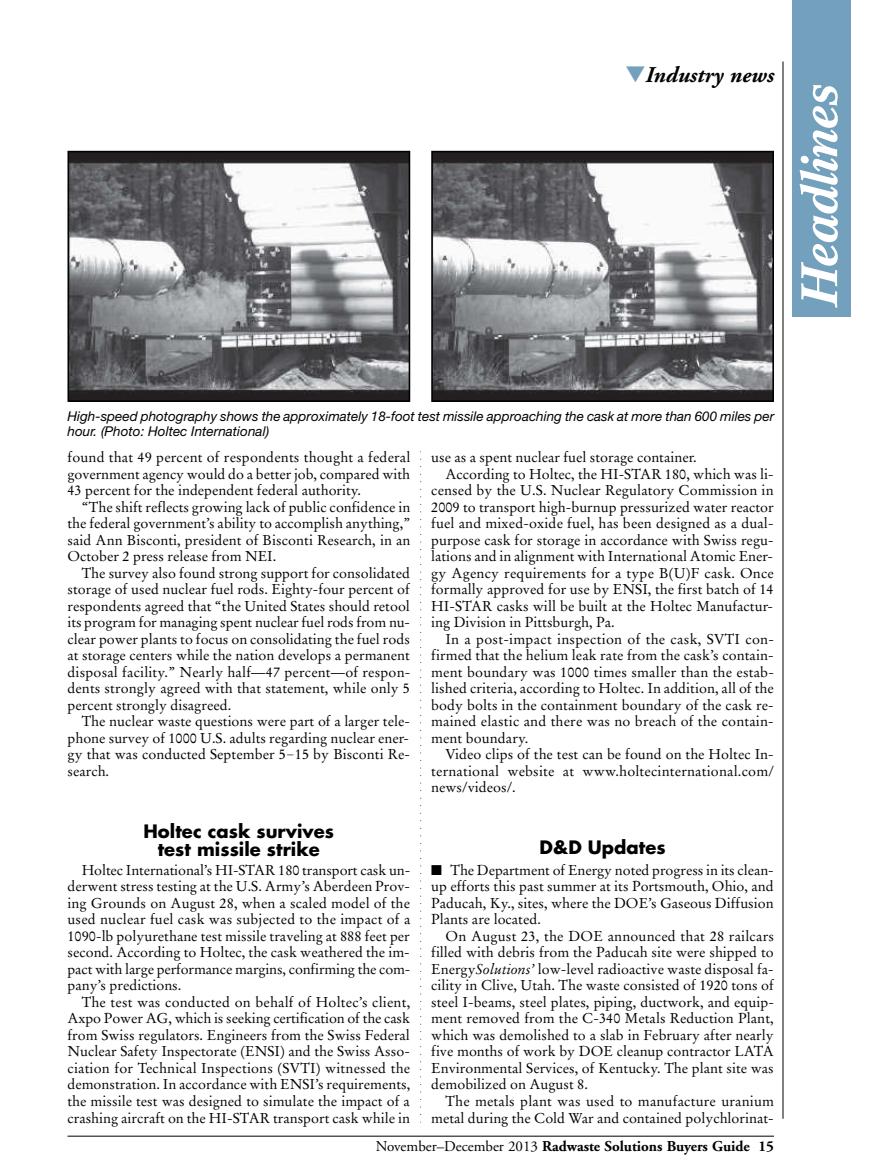
<style>
.page{position:relative;width:891px;height:1175px;background:#fff}
.page>*{position:absolute;margin:0;border:0;box-sizing:border-box;transform-origin:0 0}
.t1{font:italic 700 51px "Cremona";color:#fff}
.t2{font:italic 700 22.5px "Adobe Garamond";color:#000}
.t3{font:700 18px/18px "Futura";letter-spacing:.005em;color:#000;text-align:center}
.t4{font:700 15px "Adobe Garamond";color:#000}
.t5{font:14.25px/16.5px "Stempel Garamond";color:#000;text-align:justify}
.t6{font:14.25px "Stempel Garamond";letter-spacing:.02em;color:#000}
.t7{font:italic 13.5px/15px "Helvetica Neue";color:#000}
.s1{color:#72a0bd}
.s2{font-family:"Courier New"}
.s3{font-style:italic}
.s4{font-weight:400}
</style>
<div class="page">
<hr style="left:68px;top:1135px;width:706px;height:1px;background:#000">
<hr style="left:783px;top:62px;width:1px;height:1056px;background:#000">
<svg style="left:420px;top:451px;width:1px;height:671px"></svg>
<img style="left:71px;top:154px;width:336px;height:245px">
<div style="left:68px;top:151px;width:342px;height:251px;border:2px solid #000"></div>
<img style="left:434px;top:154px;width:337px;height:245px">
<div style="left:431px;top:151px;width:343px;height:251px;border:2px solid #000"></div>
<div style="left:792px;top:0;width:58px;height:317px;background:#72a0bd"></div>
<h2 class="t2" style="left:626px;top:66px;width:150px"><span class="s1">▼</span>Industry news</h2>
<h1 class="t1" style="left:800px;top:308px;width:224px;rotate:-90deg">Headlines</h1>
<p class="t7" style="left:68px;top:409px;width:708px">High-speed photography shows the approximately 18-foot test missile approaching the cask at more than 600 miles per hour. (Photo: Holtec International)</p>
<p class="t5" style="left:68px;top:450px;width:344px">found that 49 percent of respondents thought a federal government agency would do a better job, compared with 43 percent for the independent federal authority.</p>
<p class="t5" style="left:68px;top:500px;width:344px;text-indent:14px">“The shift reflects growing lack of public confidence in the federal government’s ability to accomplish anything,” said Ann Bisconti, president of Bisconti Research, in an October 2 press release from NEI.</p>
<p class="t5" style="left:68px;top:566px;width:344px;text-indent:14px">The survey also found strong support for consolidated storage of used nuclear fuel rods. Eighty-four percent of respondents agreed that “the United States should retool its program for managing spent nuclear fuel rods from nu&shy;clear power plants to focus on consolidating the fuel rods at storage centers while the nation develops a permanent disposal facility.” Nearly half—47 percent—of respon&shy;dents strongly agreed with that statement, while only 5 percent strongly disagreed.</p>
<p class="t5" style="left:67px;top:714px;width:344px;text-indent:14px">The nuclear waste questions were part of a larger tele&shy;phone survey of 1000 U.S. adults regarding nuclear ener&shy;gy that was conducted September 5<span class="s2">–</span>15 by Bisconti Re&shy;search.</p>
<p class="t3" style="left:144px;top:823px;width:192px">Holtec cask survives test missile strike</p>
<p class="t5" style="left:67px;top:863px;width:345px;text-indent:14px">Holtec International’s HI-STAR 180 transport cask un&shy;derwent stress testing at the U.S. Army’s Aberdeen Prov&shy;ing Grounds on August 28, when a scaled model of the used nuclear fuel cask was subjected to the impact of a 1090-lb polyurethane test missile traveling at 888 feet per second. According to Holtec, the cask weathered the im&shy;pact with large performance margins, confirming the com&shy;pany’s predictions.</p>
<p class="t5" style="left:67px;top:995px;width:344px;text-indent:14px">The test was conducted on behalf of Holtec’s client, Axpo Power AG, which is seeking certification of the cask from Swiss regulators. Engineers from the Swiss Federal Nuclear Safety Inspectorate (ENSI) and the Swiss Asso&shy;ciation for Technical Inspections (SVTI) witnessed the demonstration. In accordance with ENSI’s requirements, the missile test was designed to simulate the impact of a crashing aircraft on the HI-STAR transport cask while in</p>
<p class="t5" style="left:431px;top:450px;width:267px">use as a spent nuclear fuel storage container.</p>
<p class="t5" style="left:445px;top:467px;width:330px">According to Holtec, the HI-STAR 180, which was li-</p>
<p class="t5" style="left:431px;top:483px;width:344px">censed by the U.S. Nuclear Regulatory Commission in</p>
<p class="t5" style="left:431px;top:500px;width:344px">2009 to transport high-burnup pressurized water reactor</p>
<p class="t5" style="left:431px;top:516px;width:344px">fuel and mixed-oxide fuel, has been designed as a dual-</p>
<p class="t5" style="left:431px;top:533px;width:344px">purpose cask for storage in accordance with Swiss regu-</p>
<p class="t5" style="left:431px;top:549px;width:343px">lations and in alignment with International Atomic Ener-</p>
<p class="t5" style="left:431px;top:566px;width:344px">gy Agency requirements for a type B(U)F cask. Once</p>
<p class="t5" style="left:431px;top:582px;width:344px">formally approved for use by ENSI, the first batch of 14</p>
<p class="t5" style="left:431px;top:599px;width:343px">HI-STAR casks will be built at the Holtec Manufactur-</p>
<p class="t5" style="left:431px;top:615px;width:185px">ing Division in Pittsburgh, Pa.</p>
<p class="t6" style="left:445px;top:632px;width:330px">In a post-impact inspection of the cask, SVTI con-</p>
<p class="t5" style="left:431px;top:648px;width:344px">firmed that the helium leak rate from the cask’s contain-</p>
<p class="t5" style="left:431px;top:665px;width:344px">ment boundary was 1000 times smaller than the estab-</p>
<p class="t5" style="left:431px;top:681px;width:344px">lished criteria, according to Holtec. In addition, all of the</p>
<p class="t5" style="left:431px;top:698px;width:344px">body bolts in the containment boundary of the cask re-</p>
<p class="t5" style="left:431px;top:714px;width:344px">mained elastic and there was no breach of the contain-</p>
<p class="t5" style="left:431px;top:731px;width:99px">ment boundary.</p>
<p class="t5" style="left:445px;top:747px;width:330px">Video clips of the test can be found on the Holtec In-</p>
<p class="t5" style="left:431px;top:764px;width:344px">ternational website at www. holtecinternational. com/</p>
<p class="t5" style="left:431px;top:780px;width:86px">news/ videos/.</p>
<p class="t3" style="left:539px;top:840px;width:128px">D&amp;D Updates</p>
<p class="t5" style="left:431px;top:863px;width:344px">■ The Department of Energy noted progress in its clean&shy;up efforts this past summer at its Portsmouth, Ohio, and Paducah, Ky., sites, where the DOE’s Gaseous Diffusion Plants are located.</p>
<p class="t5" style="left:431px;top:929px;width:344px;text-indent:14px">On August 23, the DOE announced that 28 railcars filled with debris from the Paducah site were shipped to Energy<span class="s3">Solutions’</span> low-level radioactive waste disposal fa&shy;cility in Clive, Utah. The waste consisted of 1920 tons of steel I-beams, steel plates, piping, ductwork, and equip&shy;ment removed from the C-340 Metals Reduction Plant, which was demolished to a slab in February after nearly five months of work by DOE cleanup contractor LATA Environmental Services, of Kentucky. The plant site was demobilized on August 8.</p>
<p class="t5" style="left:431px;top:1094px;width:344px;text-align:right">The metals plant was used to manufacture uranium metal during the Cold War and contained polychlorinat-</p>
<p class="t4" style="left:376px;top:1140px;width:400px"><span class="s4">November–December 2013</span> Radwaste Solutions Buyers Guide 15</p>
</div>
